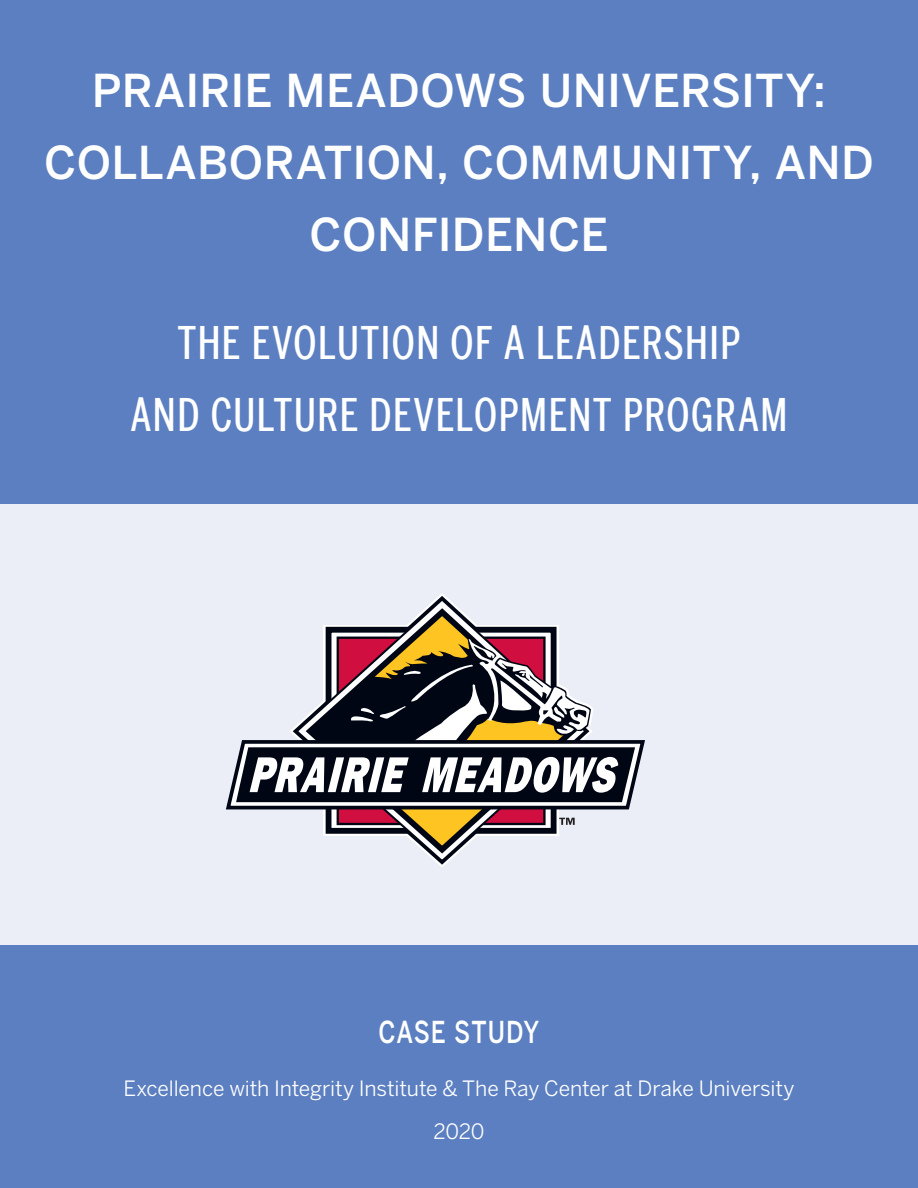
<style>
.page{position:relative;width:918px;height:1188px;background:#5b7fc0}
.page>*{position:absolute;margin:0;border:0;box-sizing:border-box;transform-origin:0 0}
.t1{font:500 45px/72px "Benton Sans";letter-spacing:.005em;color:#fff;text-align:center}
.t2{font:500 45px/72px "Benton Sans Condensed";letter-spacing:.04em;color:#fff;text-align:center;scale:.8 1}
.t3{font:500 30px "Benton Sans";letter-spacing:.035em;color:#fff;scale:.8 1}
.t4{font:21px/43.2px "Benton Sans";letter-spacing:-.005em;color:#fff;text-align:center}
</style>
<div class="page">
<div style="left:0;top:504px;width:918px;height:441px;background:#ebeef7"></div>
<svg style="left:323px;top:604px;width:252px;height:253px"></svg>
<svg style="left:226px;top:638px;width:419px;height:174px"></svg>
<svg style="left:559px;top:818px;width:16px;height:7px"></svg>
<h1 class="t1" style="left:44px;top:55px;width:831px">PRAIRIE MEADOWS UNIVERSITY:<br>COLLABORATION, COMMUNITY, AND<br>CONFIDENCE</h1>
<h1 class="t2" style="left:131px;top:305px;width:823px">THE EVOLUTION OF A LEADERSHIP<br>AND CULTURE DEVELOPMENT PROGRAM</h1>
<h2 class="t3" style="left:379px;top:1014px;width:202px">CASE STUDY</h2>
<p class="t4" style="left:123px;top:1066px;width:673px">Excellence with Integrity Institute &amp; The Ray Center at Drake University<br>2020</p>
</div>
